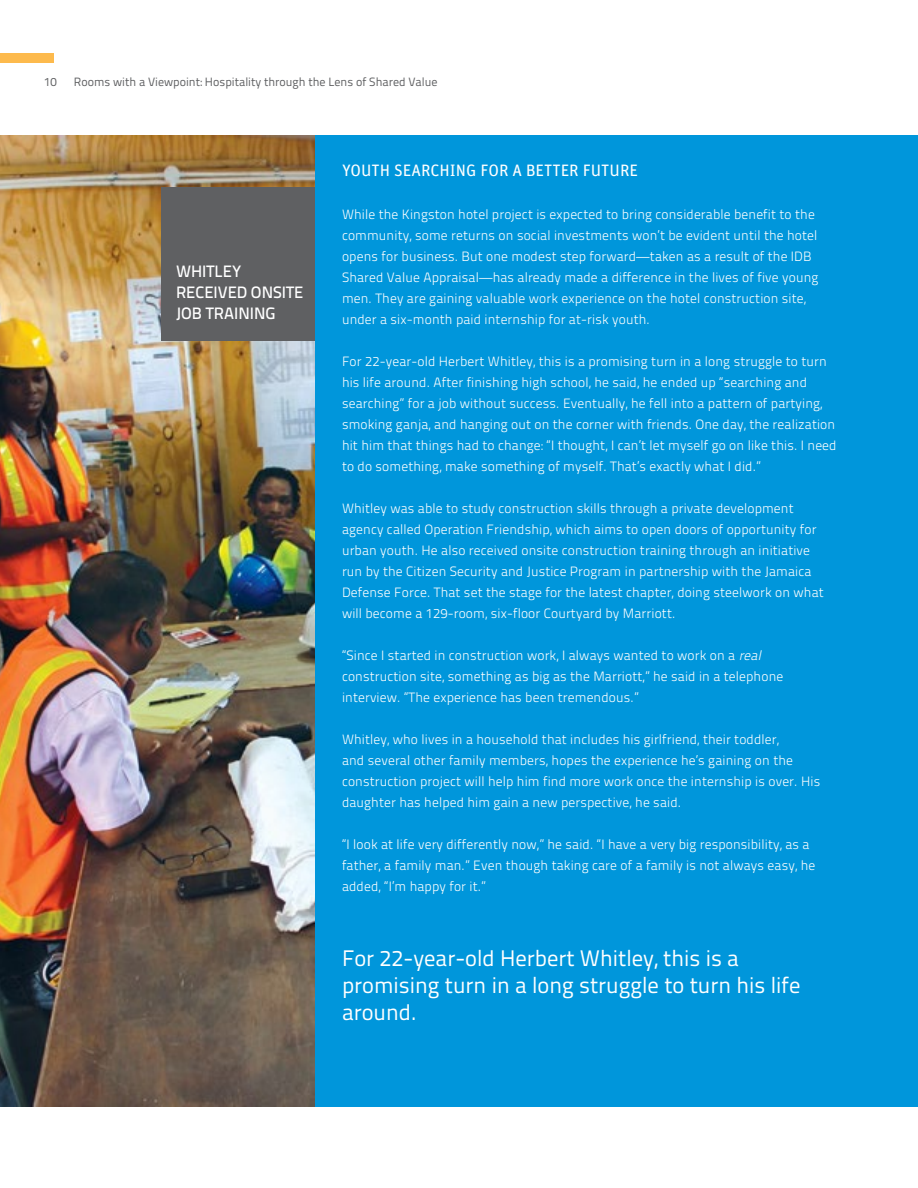
<style>
.page{position:relative;width:918px;height:1188px;background:#fff}
.page>*{position:absolute;margin:0;border:0;box-sizing:border-box;transform-origin:0 0}
.t1{font:22.5px/27px "Titillium Text 25 L 400 wt";color:#fff}
.t2{font:16.5px/21px "Titillium Text 25 L 600 wt";color:#fff}
.t3{font:16.5px "Unit";color:#fff}
.t4{font:13.5px/21px "Titillium Text 25 L 250 wt";letter-spacing:.01em;color:#fff}
.t5{font:12px "Titillium Text 25 L 400 wt";color:#5f6062}
.s1{font-style:italic}
</style>
<div class="page">
<div style="left:0;top:53px;width:54px;height:10px;background:#fdba4d"></div>
<div style="left:309px;top:135px;width:609px;height:972px;background:#0096db"></div>
<img style="left:0;top:135px;width:315px;height:972px">
<div style="left:161px;top:187px;width:154px;height:154px;background:#5f6062"></div>
<p class="t5" style="left:44px;top:73px;width:14px">10</p>
<p class="t5" style="left:74px;top:73px;width:365px">Rooms with a Viewpoint: Hospitality through the Lens of Shared Value</p>
<p class="t2" style="left:176px;top:260px;width:129px">WHITLEY<br>RECEIVED ONSITE<br>JOB TRAINING</p>
<p class="t3" style="left:342px;top:160px;width:298px">YOUTH SEARCHING FOR A BETTER FUTURE</p>
<p class="t4" style="left:342px;top:203px;width:478px">While the Kingston hotel project is expected to bring considerable benefit to the community, some returns on social investments won’t be evident until the hotel opens for business. But one modest step forward—taken as a result of the IDB Shared Value Appraisal—has already made a difference in the lives of five young men. They are gaining valuable work experience on the hotel construction site, under a six-month paid internship for at-risk youth.</p>
<p class="t4" style="left:342px;top:350px;width:496px">For 22-year-old Herbert Whitley, this is a promising turn in a long struggle to turn his life around. After finishing high school, he said, he ended up “searching and searching” for a job without success. Eventually, he fell into a pattern of partying, smoking ganja, and hanging out on the corner with friends. One day, the realization hit him that things had to change: “I thought, I can’t let myself go on like this. I need to do something, make something of myself. That’s exactly what I did.”</p>
<p class="t4" style="left:342px;top:497px;width:483px">Whitley was able to study construction skills through a private development agency called Operation Friendship, which aims to open doors of opportunity for urban youth. He also received onsite construction training through an initiative run by the Citizen Security and Justice Program in partnership with the Jamaica Defense Force. That set the stage for the latest chapter, doing steelwork on what will become a 129-room, six-floor Courtyard by Marriott.</p>
<p class="t4" style="left:342px;top:644px;width:443px">“Since I started in construction work, I always wanted to work on a <span class="s1">real </span>construction site, something as big as the Marriott,” he said in a telephone interview. “The experience has been tremendous.”</p>
<p class="t4" style="left:342px;top:728px;width:480px">Whitley, who lives in a household that includes his girlfriend, their toddler,<br>and several other family members, hopes the experience he’s gaining on the construction project will help him find more work once the internship is over. His daughter has helped him gain a new perspective, he said.</p>
<p class="t4" style="left:342px;top:833px;width:475px">“I look at life very differently now,” he said. “I have a very big responsibility, as a father, a family man.” Even though taking care of a family is not always easy, he added, “I’m happy for it.”</p>
<h1 class="t1" style="left:342px;top:943px;width:460px">For 22-year-old Herbert Whitley, this is a promising turn in a long struggle to turn his life around.</h1>
</div>
